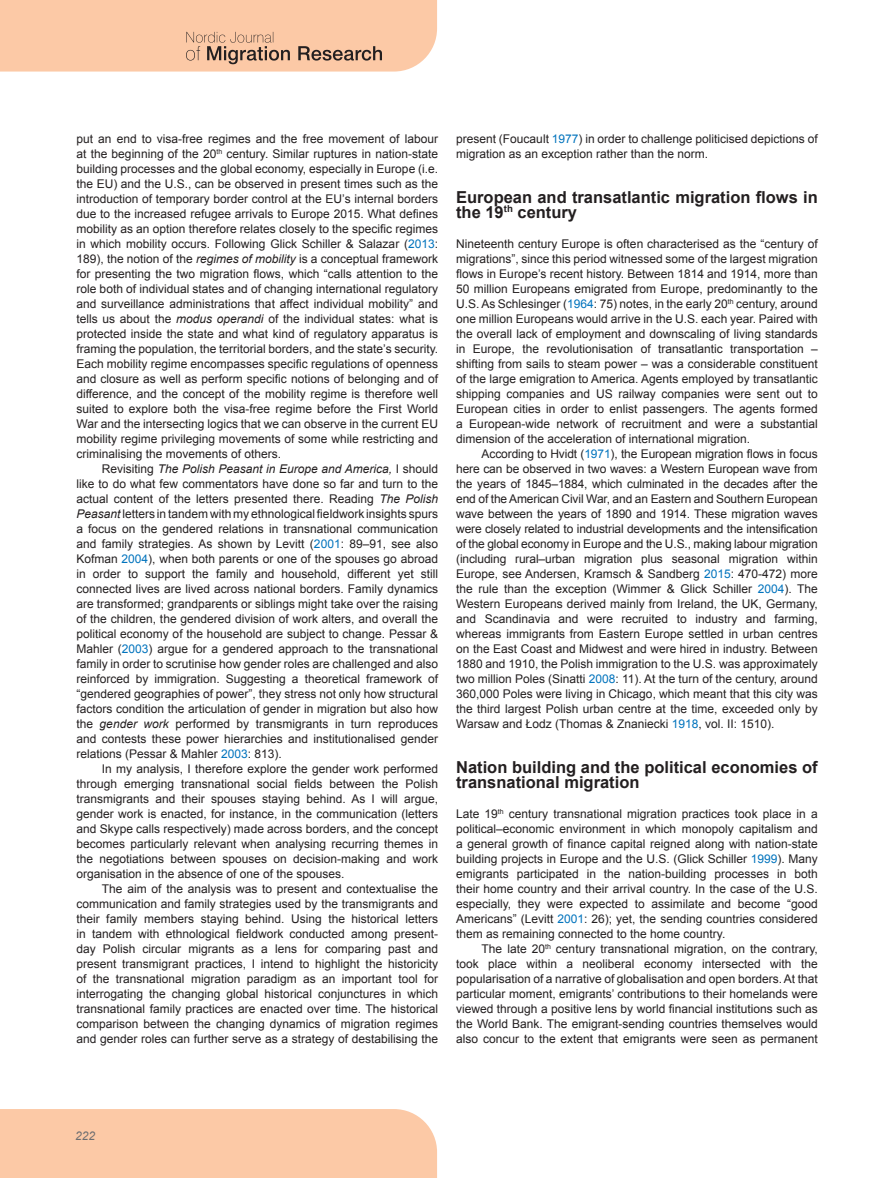
<style>
.page{position:relative;width:893px;height:1178px;background:#fff}
.page>*{position:absolute;margin:0;border:0;box-sizing:border-box;transform-origin:0 0}
.t1{font:700 16.5px/15px "Arial";color:#231f20}
.t2{font:12px/15px "Arial";color:#231f20;text-align:justify}
.t3{font:italic 12px "Arial";color:#6c6d70}
.s1{color:#0073bd}
.s2{font-style:italic}
</style>
<div class="page">
<div style="left:0;top:1109px;width:437px;height:69px;background:#fcc9a6"></div>
<svg style="left:0;top:0;width:437px;height:72px;background:#f4c4a3"></svg>
<p class="t2" style="left:76px;top:131px;width:363px">put an end to visa-free regimes and the free movement of labour at the beginning of the 20<sup>th</sup> century. Similar ruptures in nation-state building processes and the global economy, especially in Europe (i.e. the EU) and the U.S., can be observed in present times such as the introduction of temporary border control at the EU’s internal borders due to the increased refugee arrivals to Europe 2015. What defines mobility as an option therefore relates closely to the specific regimes in which mobility occurs. Following Glick Schiller &amp; Salazar (<span class="s1">2013</span>:<br>189), the notion of the <span class="s2">regimes of mobility</span> is a conceptual framework for presenting the two migration flows, which “calls attention to the role both of individual states and of changing international regulatory and surveillance administrations that affect individual mobility” and tells us about the <span class="s2">modus operandi</span> of the individual states: what is protected inside the state and what kind of regulatory apparatus is framing the population, the territorial borders, and the state’s security.<br>Each mobility regime encompasses specific regulations of openness and closure as well as perform specific notions of belonging and of difference, and the concept of the mobility regime is therefore well suited to explore both the visa-free regime before the First World War and the intersecting logics that we can observe in the current EU mobility regime privileging movements of some while restricting and criminalising the movements of others.</p>
<p class="t2" style="left:76px;top:461px;width:363px;text-indent:26px">Revisiting <span class="s2">The Polish Peasant in Europe and America,</span> I should like to do what few commentators have done so far and turn to the actual content of the letters presented there. Reading <span class="s2">The Polish Peasant</span> letters in tandem with my ethnological fieldwork insights spurs a focus on the gendered relations in transnational communication and family strategies. As shown by Levitt (<span class="s1">2001</span>: 89–91, see also Kofman <span class="s1">2004</span>), when both parents or one of the spouses go abroad in order to support the family and household, different yet still connected lives are lived across national borders. Family dynamics are transformed; grandparents or siblings might take over the raising of the children, the gendered division of work alters, and overall the political economy of the household are subject to change. Pessar &amp; Mahler (<span class="s1">2003</span>) argue for a gendered approach to the transnational family in order to scrutinise how gender roles are challenged and also reinforced by immigration. Suggesting a theoretical framework of “gendered geographies of power”, they stress not only how structural factors condition the articulation of gender in migration but also how the <span class="s2">gender work</span> performed by transmigrants in turn reproduces and contests these power hierarchies and institutionalised gender relations (Pessar &amp; Mahler <span class="s1">2003</span>: 813).</p>
<p class="t2" style="left:76px;top:761px;width:363px;text-indent:26px">In my analysis, I therefore explore the gender work performed through emerging transnational social fields between the Polish transmigrants and their spouses staying behind. As I will argue, gender work is enacted, for instance, in the communication (letters and Skype calls respectively) made across borders, and the concept becomes particularly relevant when analysing recurring themes in the negotiations between spouses on decision-making and work organisation in the absence of one of the spouses.</p>
<p class="t2" style="left:76px;top:881px;width:363px;text-indent:26px">The aim of the analysis was to present and contextualise the communication and family strategies used by the transmigrants and their family members staying behind. Using the historical letters in tandem with ethnological fieldwork conducted among present&shy;day Polish circular migrants as a lens for comparing past and present transmigrant practices, I intend to highlight the historicity of the transnational migration paradigm as an important tool for interrogating the changing global historical conjunctures in which transnational family practices are enacted over time. The historical comparison between the changing dynamics of migration regimes and gender roles can further serve as a strategy of destabilising the</p>
<p class="t2" style="left:456px;top:131px;width:363px">present (Foucault <span class="s1">1977</span>) in order to challenge politicised depictions of migration as an exception rather than the norm.</p>
<h1 class="t1" style="left:456px;top:190px;width:363px">European and transatlantic migration flows in the 19<sup>th</sup> century</h1>
<p class="t2" style="left:456px;top:236px;width:363px">Nineteenth century Europe is often characterised as the “century of migrations”, since this period witnessed some of the largest migration flows in Europe’s recent history. Between 1814 and 1914, more than 50 million Europeans emigrated from Europe, predominantly to the U.S. As Schlesinger (<span class="s1">1964</span>: 75) notes, in the early 20<sup>th</sup> century, around one million Europeans would arrive in the U.S. each year. Paired with the overall lack of employment and downscaling of living standards in Europe, the revolutionisation of transatlantic transportation – shifting from sails to steam power – was a considerable constituent of the large emigration to America. Agents employed by transatlantic shipping companies and US railway companies were sent out to European cities in order to enlist passengers. The agents formed a European-wide network of recruitment and were a substantial dimension of the acceleration of international migration.</p>
<p class="t2" style="left:456px;top:446px;width:363px;text-indent:26px">According to Hvidt (<span class="s1">1971</span>), the European migration flows in focus here can be observed in two waves: a Western European wave from the years of 1845–1884, which culminated in the decades after the end of the American Civil War, and an Eastern and Southern European wave between the years of 1890 and 1914. These migration waves were closely related to industrial developments and the intensification of the global economy in Europe and the U.S., making labour migration (including rural–urban migration plus seasonal migration within Europe, see Andersen, Kramsch &amp; Sandberg <span class="s1">2015</span>: 470-472) more the rule than the exception (Wimmer &amp; Glick Schiller <span class="s1">2004</span>). The Western Europeans derived mainly from Ireland, the UK, Germany, and Scandinavia and were recruited to industry and farming, whereas immigrants from Eastern Europe settled in urban centres on the East Coast and Midwest and were hired in industry. Between 1880 and 1910, the Polish immigration to the U.S. was approximately two million Poles (Sinatti <span class="s1">2008</span>: 11). At the turn of the century, around 360,000 Poles were living in Chicago, which meant that this city was the third largest Polish urban centre at the time, exceeded only by Warsaw and Łodz (Thomas &amp; Znaniecki <span class="s1">1918</span>, vol. II: 1510).</p>
<h1 class="t1" style="left:456px;top:760px;width:363px">Nation building and the political economies of transnational migration</h1>
<p class="t2" style="left:456px;top:806px;width:363px">Late 19<sup>th</sup> century transnational migration practices took place in a political–economic environment in which monopoly capitalism and a general growth of finance capital reigned along with nation-state building projects in Europe and the U.S. (Glick Schiller <span class="s1">1999</span>). Many emigrants participated in the nation-building processes in both their home country and their arrival country. In the case of the U.S. especially, they were expected to assimilate and become “good Americans” (Levitt <span class="s1">2001</span>: 26); yet, the sending countries considered them as remaining connected to the home country.</p>
<p class="t2" style="left:456px;top:941px;width:363px;text-indent:26px">The late 20<sup>th</sup> century transnational migration, on the contrary, took place within a neoliberal economy intersected with the popularisation of a narrative of globalisation and open borders. At that particular moment, emigrants’ contributions to their homelands were viewed through a positive lens by world financial institutions such as the World Bank. The emigrant-sending countries themselves would also concur to the extent that emigrants were seen as permanent</p>
<p class="t3" style="left:75px;top:1128px;width:22px">222</p>
</div>
